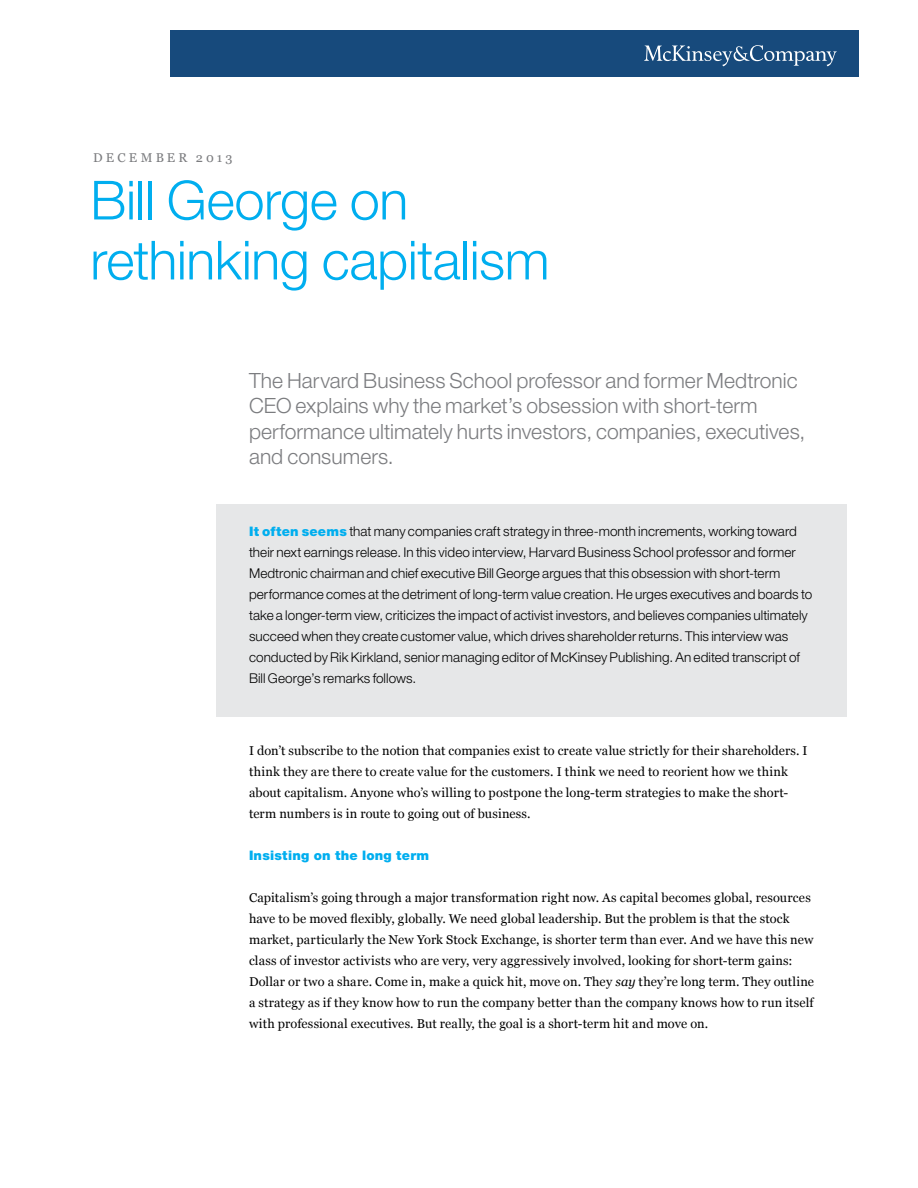
<style>
.page{position:relative;width:918px;height:1188px;background:#fff}
.page>*{position:absolute;margin:0;border:0;box-sizing:border-box;transform-origin:0 0}
.t1{font:300 54px/60px "Helvetica Neue LT Std";letter-spacing:-.01em;color:#00aeef}
.t2{font:300 21px/25.5px "Helvetica Neue LT Std";letter-spacing:.005em;color:#7b7c7f}
.t3{font:300 13.5px/21px "Helvetica Neue LT Std";letter-spacing:.005em;color:#000}
.t4{font:900 13.2px "Helvetica Neue LT Std";letter-spacing:.015em;color:#00aeef}
.t5{font:12.75px/21px "Georgia";letter-spacing:.01em;color:#000}
.t6{font:12.75px "Georgia";letter-spacing:.255em;color:#7b7c7f}
.s1{font-weight:900;font-size:13.2px;color:#00aeef}
.s2{font-style:italic}
</style>
<div class="page">
<div style="left:216px;top:504px;width:631px;height:213px;background:#e6e7e8"></div>
<div style="left:170px;top:30px;width:689px;height:47px;background:#174a7c"></div>
<svg style="left:644px;top:45px;width:193px;height:21px"></svg>
<p class="t6" style="left:93px;top:150px;width:141px">DECEMBER 2013</p>
<h1 class="t1" style="left:90px;top:169px;width:461px">Bill George on rethinking capitalism</h1>
<h2 class="t2" style="left:249px;top:367px;width:558px">The Harvard Business School professor and former Medtronic CEO explains why the market’s obsession with short-term performance ultimately hurts investors, companies, executives, and consumers.</h2>
<p class="t3" style="left:249px;top:521px;width:565px"><span class="s1">It often seems</span> that many companies craft strategy in three-month increments, working toward their next earnings release. In this video interview, Harvard Business School professor and former Medtronic chairman and chief executive Bill George argues that this obsession with short-term performance comes at the detriment of long-term value creation. He urges executives and boards to take a longer-term view, criticizes the impact of activist investors, and believes companies ultimately succeed when they create customer value, which drives shareholder returns. This interview was conducted by Rik Kirkland, senior managing editor of McKinsey Publishing. An edited transcript of Bill George’s remarks follows.</p>
<p class="t5" style="left:249px;top:740px;width:560px">I don’t subscribe to the notion that companies exist to create value strictly for their shareholders. I think they are there to create value for the customers. I think we need to reorient how we think about capitalism. Anyone who’s willing to postpone the long-term strategies to make the short&shy;term numbers is in route to going out of business.</p>
<p class="t4" style="left:249px;top:848px;width:182px">Insisting on the long term</p>
<p class="t5" style="left:249px;top:887px;width:567px">Capitalism’s going through a major transformation right now. As capital becomes global, resources have to be moved flexibly, globally. We need global leadership. But the problem is that the stock market, particularly the New York Stock Exchange, is shorter term than ever. And we have this new class of investor activists who are very, very aggressively involved, looking for short-term gains:<br>Dollar or two a share. Come in, make a quick hit, move on. They <span class="s2">say</span> they’re long term. They outline a strategy as if they know how to run the company better than the company knows how to run itself with professional executives. But really, the goal is a short-term hit and move on.</p>
</div>
